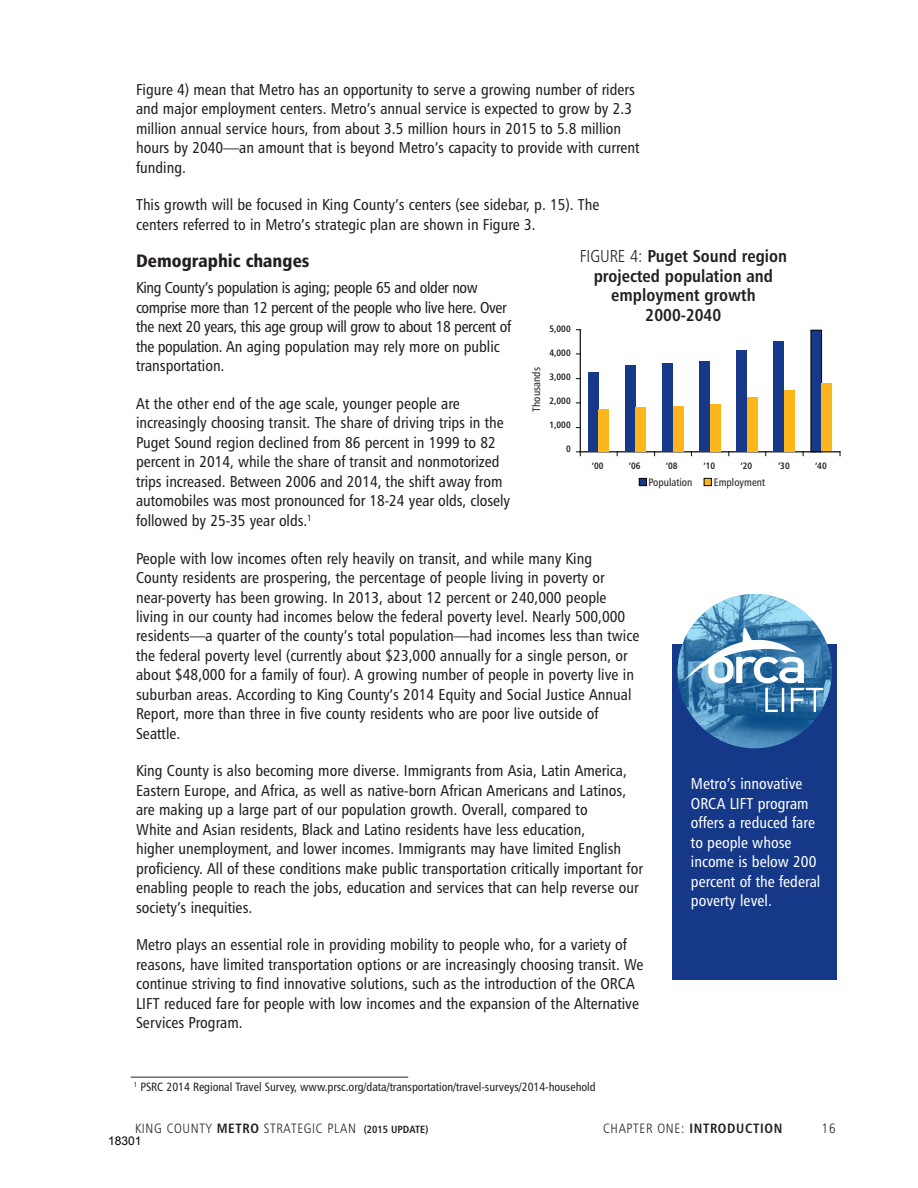
<style>
.page{position:relative;width:918px;height:1188px;background:#fff}
.page>*{position:absolute;margin:0;border:0;box-sizing:border-box;transform-origin:0 0}
.t1{font:18px "Humanist 777 BT Black Condensed B";color:#231f20}
.t2{font:17.25px/19.5px "Humanist 777 BT Bold Condensed B";color:#231f20;text-align:center}
.t3{font:15.75px/19.5px "Humanist 777 BT Roman Condensed B";color:#231f20}
.t4{font:15.75px/19.5px "Humanist 777 BT Roman Condensed B";letter-spacing:-.025em;color:#231f20}
.t5{font:15.75px/19.5px "Humanist 777 BT Roman Condensed B";color:#fff}
.t6{font:13.5px "Humanist 777 BT Light Condensed B";letter-spacing:.05em;color:#231f20}
.t7{font:13.5px "Humanist 777 BT Bold Condensed B";letter-spacing:.05em;color:#231f20}
.t8{font:12.45px "Humanist 777 BT Black Condensed B";color:#231f20}
.t9{font:12px "Humanist 777 BT Roman Condensed B";letter-spacing:-.005em;color:#231f20}
.t10{font:12px "Arial";color:#000}
.t11{font:10.8px "Humanist 777 BT Roman Condensed B";color:#231f20}
.t12{font:9.3px "Humanist 777 BT Bold Condensed B";color:#231f20}
.s1{font-family:"Humanist 777 BT Light Condensed B"}
.s2{font-family:"Humanist 777 BT Bold Condensed B"}
.s3{font-family:"Humanist 777 BT Bold Condensed B";font-size:10.5px}
</style>
<div class="page">
<div style="left:811px;top:330px;width:11px;height:122px;background:#153889"></div>
<div style="left:822px;top:383px;width:10px;height:69px;background:#fcb61c"></div>
<hr style="left:580px;top:330px;width:1px;height:122px;background:#050504">
<hr style="left:580px;top:452px;width:260px;height:1px;background:#050504">
<div style="left:639px;top:478px;width:7px;height:8px;background:#153889"></div>
<div style="left:639px;top:478px;width:8px;height:8px;border:1px solid #050504"></div>
<div style="left:704px;top:478px;width:7px;height:8px;background:#fcb61c"></div>
<div style="left:704px;top:478px;width:8px;height:8px;border:1px solid #050504"></div>
<div style="left:588px;top:372px;width:11px;height:80px;background:#153889"></div>
<div style="left:625px;top:366px;width:11px;height:86px;background:#153889"></div>
<div style="left:662px;top:363px;width:11px;height:89px;background:#153889"></div>
<div style="left:699px;top:362px;width:11px;height:90px;background:#153889"></div>
<div style="left:737px;top:351px;width:10px;height:101px;background:#153889"></div>
<div style="left:774px;top:341px;width:10px;height:111px;background:#153889"></div>
<div style="left:599px;top:409px;width:10px;height:43px;background:#fcb61c"></div>
<div style="left:636px;top:408px;width:10px;height:44px;background:#fcb61c"></div>
<div style="left:673px;top:406px;width:10px;height:46px;background:#fcb61c"></div>
<div style="left:710px;top:404px;width:11px;height:48px;background:#fcb61c"></div>
<div style="left:747px;top:398px;width:10px;height:54px;background:#fcb61c"></div>
<div style="left:784px;top:391px;width:11px;height:61px;background:#fcb61c"></div>
<div style="left:673px;top:644px;width:164px;height:336px;background:#153889"></div>
<hr style="left:131px;top:1077px;width:277px;height:1px;background:#231f20">
<img style="left:678px;top:594px;width:154px;height:154px">
<svg style="left:683px;top:624px;width:140px;height:88px;background:#6295bb"></svg>
<p class="t3" style="left:136px;top:79px;width:505px">Figure 4) mean that Metro has an opportunity to serve a growing number of riders and major employment centers. Metro’s annual service is expected to grow by 2.3 million annual service hours, from about 3.5 million hours in 2015 to 5.8 million hours by 2040—an amount that is beyond Metro’s capacity to provide with current funding.</p>
<p class="t3" style="left:136px;top:195px;width:465px">This growth will be focused in King County’s centers (see sidebar, p. 15). The centers referred to in Metro’s strategic plan are shown in Figure 3.</p>
<p class="t1" style="left:136px;top:250px;width:175px">Demographic changes</p>
<p class="t4" style="left:136px;top:278px;width:377px">King County’s population is aging; people 65 and older now comprise more than 12 percent of the people who live here. Over the next 20 years, this age group will grow to about 18 percent of the population. An aging population may rely more on public transportation.</p>
<p class="t3" style="left:136px;top:393px;width:376px">At the other end of the age scale, younger people are increasingly choosing transit. The share of driving trips in the Puget Sound region declined from 86 percent in 1999 to 82 percent in 2014, while the share of transit and nonmotorized trips increased. Between 2006 and 2014, the shift away from automobiles was most pronounced for 18-24 year olds, closely followed by 25-35 year olds.<sup>1</sup></p>
<p class="t3" style="left:136px;top:548px;width:505px">People with low incomes often rely heavily on transit, and while many King<br>County residents are prospering, the percentage of people living in poverty or near-poverty has been growing. In 2013, about 12 percent or 240,000 people living in our county had incomes below the federal poverty level. Nearly 500,000 residents—a quarter of the county’s total population—had incomes less than twice the federal poverty level (currently about $23,000 annually for a single person, or about $48,000 for a family of four). A growing number of people in poverty live in suburban areas. According to King County’s 2014 Equity and Social Justice Annual Report, more than three in five county residents who are poor live outside of Seattle.</p>
<p class="t3" style="left:136px;top:761px;width:508px">King County is also becoming more diverse. Immigrants from Asia, Latin America, Eastern Europe, and Africa, as well as native-born African Americans and Latinos, are making up a large part of our population growth. Overall, compared to<br>White and Asian residents, Black and Latino residents have less education,<br>higher unemployment, and lower incomes. Immigrants may have limited English proficiency. All of these conditions make public transportation critically important for enabling people to reach the jobs, education and services that can help reverse our society’s inequities.</p>
<p class="t3" style="left:136px;top:935px;width:509px">Metro plays an essential role in providing mobility to people who, for a variety of reasons, have limited transportation options or are increasingly choosing transit. We continue striving to find innovative solutions, such as the introduction of the ORCA LIFT reduced fare for people with low incomes and the expansion of the Alternative Services Program.</p>
<p class="t2" style="left:580px;top:246px;width:209px"><span class="s1">FIGURE 4:</span> Puget Sound region projected population and employment growth<br>2000-2040</p>
<p class="t8" style="left:606px;top:293px;width:175px">Employment Growth, 2000-2040</p>
<p class="t12" style="left:549px;top:323px;width:23px">5,000</p>
<p class="t12" style="left:549px;top:347px;width:23px">4,000</p>
<p class="t12" style="left:549px;top:371px;width:23px">3,000</p>
<p class="t12" style="left:549px;top:395px;width:23px">2,000</p>
<p class="t12" style="left:549px;top:419px;width:23px">1,000</p>
<p class="t12" style="left:566px;top:443px;width:6px">0</p>
<p class="t11" style="left:530px;top:412px;width:46px;rotate:-90deg">Thousands</p>
<p class="t12" style="left:592px;top:460px;width:13px">‘00</p>
<p class="t12" style="left:629px;top:460px;width:13px">’06</p>
<p class="t12" style="left:666px;top:460px;width:13px">‘08</p>
<p class="t12" style="left:703px;top:460px;width:13px">’10</p>
<p class="t12" style="left:740px;top:460px;width:13px">‘20</p>
<p class="t12" style="left:778px;top:460px;width:13px">’30</p>
<p class="t12" style="left:815px;top:460px;width:13px">‘40</p>
<p class="t11" style="left:649px;top:475px;width:45px">Population</p>
<p class="t11" style="left:714px;top:475px;width:53px">Employment</p>
<p class="t5" style="left:691px;top:774px;width:131px">Metro’s innovative<br>ORCA LIFT program offers a reduced fare to people whose income is below 200 percent of the federal poverty level.</p>
<p class="t9" style="left:134px;top:1080px;width:463px"><sup>1</sup> PSRC 2014 Regional Travel Survey, www.prsc.org/data/transportation/travel-surveys/2014-household</p>
<p class="t6" style="left:135px;top:1120px;width:295px">KING COUNTY <span class="s2">METRO</span> STRATEGIC PLAN <span class="s3">(2015 UPDATE)</span></p>
<p class="t7" style="left:603px;top:1120px;width:181px"><span class="s1">CHAPTER ONE:</span> INTRODUCTION</p>
<p class="t6" style="left:822px;top:1120px;width:15px">16</p>
<p class="t10" style="left:108px;top:1133px;width:35px">18301</p>
</div>
